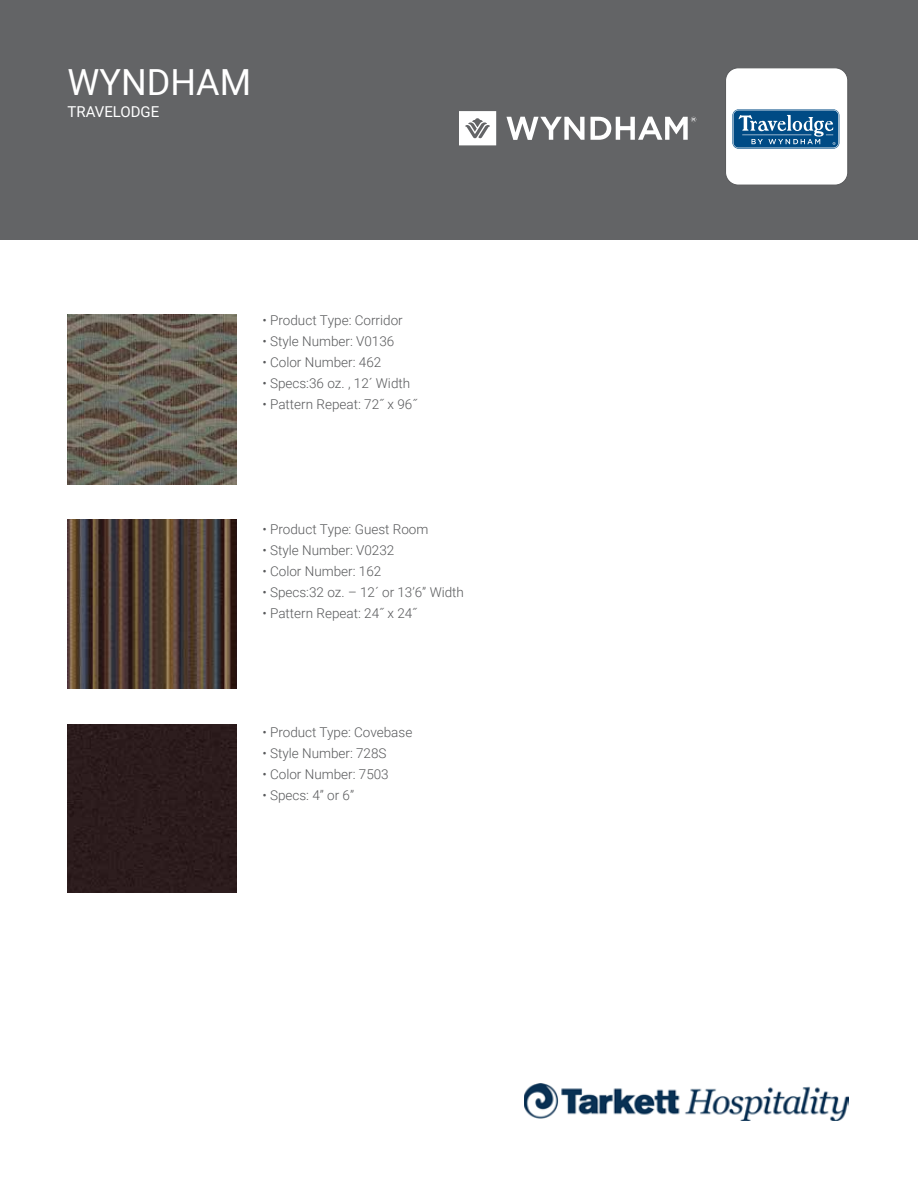
<style>
.page{position:relative;width:918px;height:1188px;background:#fff}
.page>*{position:absolute;margin:0;border:0;box-sizing:border-box;transform-origin:0 0}
.t1{font:36px "Roboto";color:#fff}
.t2{font:15px "Roboto";color:#fff}
.t3{font:300 13.5px "Roboto";color:#58595b}
</style>
<div class="page">
<div style="left:0;top:0;width:918px;height:240px;background:#636466"></div>
<svg style="left:506px;top:117px;width:79px;height:23px"></svg>
<svg style="left:591px;top:117px;width:105px;height:23px"></svg>
<svg style="left:459px;top:111px;width:37px;height:34px"></svg>
<div style="left:726px;top:68px;width:122px;height:117px;background:#fff;border-radius:13px"></div>
<div style="left:725px;top:67px;width:123px;height:118px;border:1px solid #58595b;border-radius:13px"></div>
<svg style="left:732px;top:109px;width:107px;height:40px;background:#37729f"></svg>
<img style="left:524px;top:1083px;width:324px;height:38px">
<img style="left:68px;top:315px;width:169px;height:169px">
<img style="left:68px;top:520px;width:168px;height:168px">
<div style="left:68px;top:724px;width:168px;height:169px;background:#2c1c1d"></div>
<h1 class="t1" style="left:68px;top:56px;width:185px">WYNDHAM</h1>
<p class="t2" style="left:68px;top:101px;width:93px">TRAVELODGE</p>
<p class="t3" style="left:262px;top:311px;width:142px">• Product Type: Corridor</p>
<p class="t3" style="left:262px;top:332px;width:133px">• Style Number: V0136</p>
<p class="t3" style="left:262px;top:353px;width:120px">• Color Number: 462</p>
<p class="t3" style="left:262px;top:374px;width:149px">• Specs:36 oz. , 12´ Width</p>
<p class="t3" style="left:262px;top:395px;width:156px">• Pattern Repeat: 72˝ x 96˝</p>
<p class="t3" style="left:262px;top:520px;width:168px">• Product Type: Guest Room</p>
<p class="t3" style="left:262px;top:541px;width:133px">• Style Number: V0232</p>
<p class="t3" style="left:262px;top:562px;width:120px">• Color Number: 162</p>
<p class="t3" style="left:262px;top:583px;width:203px">• Specs:32 oz. – 12´ or 13’6” Width</p>
<p class="t3" style="left:262px;top:604px;width:156px">• Pattern Repeat: 24˝ x 24˝</p>
<p class="t3" style="left:262px;top:723px;width:151px">• Product Type: Covebase</p>
<p class="t3" style="left:262px;top:744px;width:126px">• Style Number: 728S</p>
<p class="t3" style="left:262px;top:765px;width:128px">• Color Number: 7503</p>
<p class="t3" style="left:262px;top:786px;width:93px">• Specs: 4” or 6”</p>
</div>
